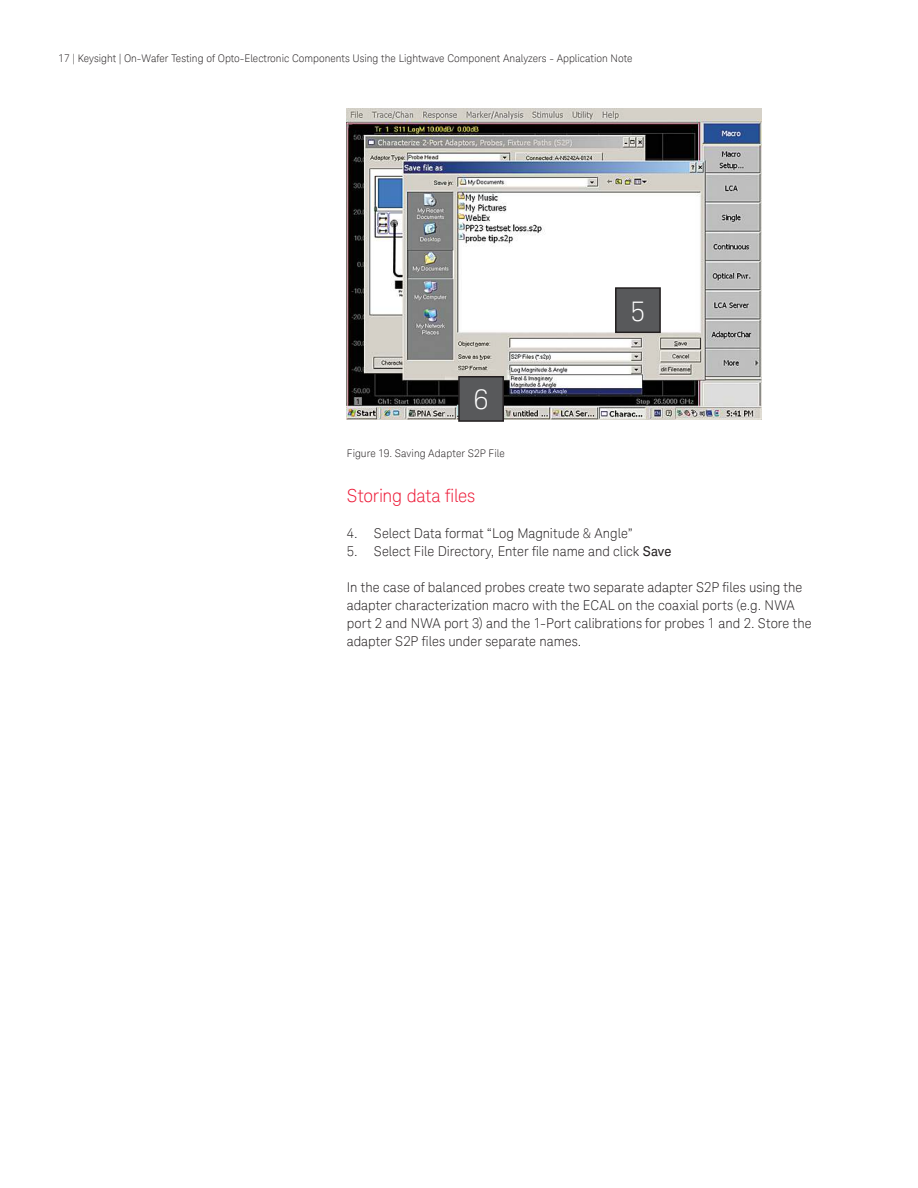
<style>
.page{position:relative;width:918px;height:1188px;background:#fff}
.page>*{position:absolute;margin:0;border:0;box-sizing:border-box;transform-origin:0 0}
.t1{font:300 27px "Keysight Sans";color:#fff}
.t2{font:300 18px "Keysight Sans";letter-spacing:-.015em;color:#ed1a37}
.t3{font:300 13.5px/18px "Keysight Sans";color:#231f20}
.t4{font:300 10.5px "Keysight Sans";color:#231f20}
.s1{font-weight:400}
</style>
<div class="page">
<img style="left:347px;top:109px;width:414px;height:310px">
<div style="left:616px;top:288px;width:44px;height:44px;background:#58595b"></div>
<div style="left:615px;top:287px;width:46px;height:46px;border:2px solid #231f20"></div>
<div style="left:459px;top:377px;width:44px;height:44px;background:#58595b"></div>
<div style="left:458px;top:376px;width:46px;height:46px;border:2px solid #231f20"></div>
<p class="t4" style="left:59px;top:53px;width:575px">17 | Keysight | On-Wafer Testing of Opto-Electronic Components Using the Lightwave Component Analyzers - Application Note</p>
<h1 class="t1" style="left:474px;top:388px;width:16px">6</h1>
<h1 class="t1" style="left:631px;top:299px;width:16px">5</h1>
<p class="t4" style="left:347px;top:448px;width:159px">Figure 19. Saving Adapter S2P File</p>
<h2 class="t2" style="left:347px;top:485px;width:130px">Storing data i les</h2>
<p class="t3" style="left:347px;top:525px;width:287px">4. Select Data format “Log Magnitude &amp; Angle”</p>
<p class="t3" style="left:347px;top:542px;width:326px">5. Select File Directory, Enter i le name and click <span class="s1">Save</span></p>
<p class="t3" style="left:347px;top:578px;width:466px">In the case of balanced probes create two separate adapter S2P i les using the adapter characterization macro with the ECAL on the coaxial ports (e.g. NWA port 2 and NWA port 3) and the 1-Port calibrations for probes 1 and 2. Store the adapter S2P i les under separate names.</p>
</div>
